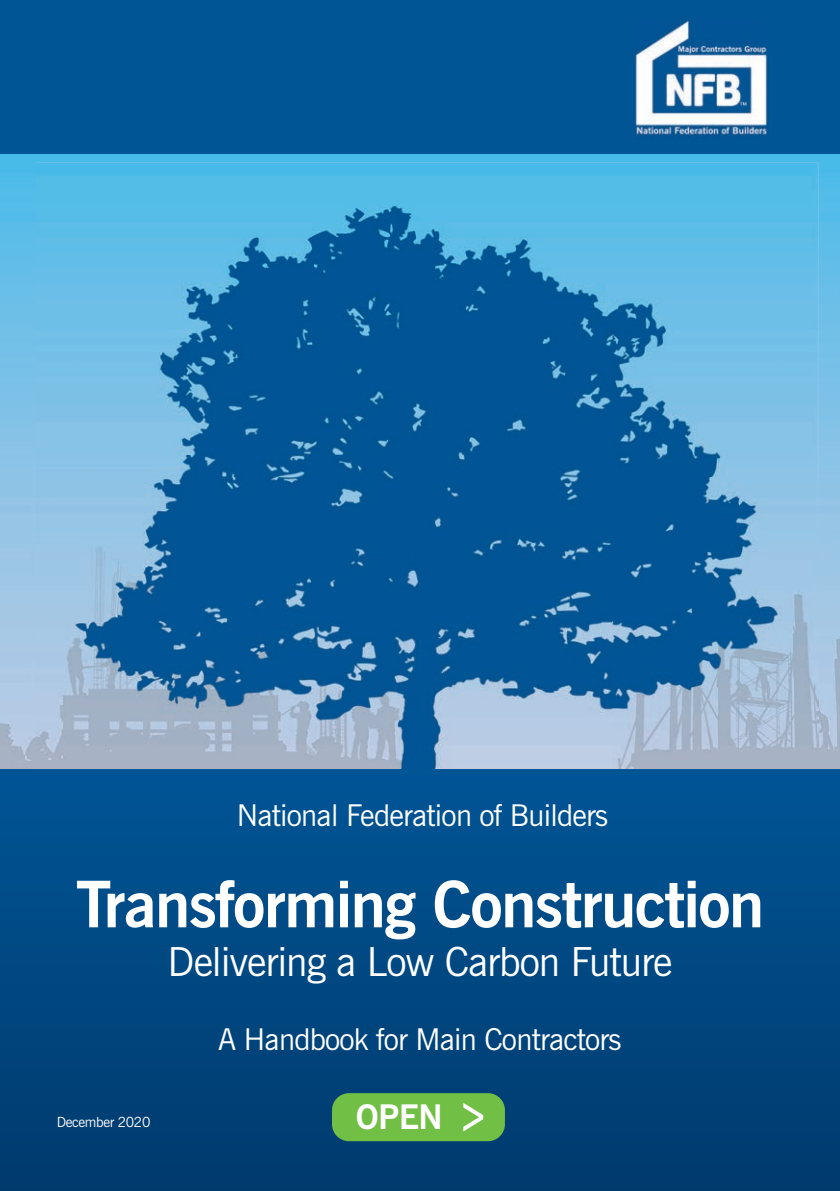
<style>
.page{position:relative;width:840px;height:1191px;background:#fff}
.page>*{position:absolute;margin:0;border:0;box-sizing:border-box;transform-origin:0 0}
.t1{font:700 64px "News Gothic BT";letter-spacing:-.025em;color:#fff}
.t2{font:40px "News Gothic BT";letter-spacing:-.025em;color:#fff}
.t3{font:700 33.8px "News Gothic BT";color:#fff}
.t4{font:30px "News Gothic BT";letter-spacing:-.025em;color:#fff}
.t5{font:14px "News Gothic BT";letter-spacing:-.025em;color:#fff}
</style>
<div class="page">
<img style="left:0;top:153px;width:839px;height:325px">
<img style="left:818px;top:478px;width:21px;height:292px">
<img style="left:0;top:456px;width:36px;height:314px">
<img style="left:36px;top:162px;width:782px;height:608px">
<img style="left:612px;top:478px;width:206px;height:292px">
<img style="left:36px;top:456px;width:384px;height:314px">
<div style="left:0;top:0;width:839px;height:153px;background:#005595"></div>
<img style="left:635px;top:20px;width:133px;height:120px">
<div style="left:0;top:770px;width:839px;height:421px;background:linear-gradient(to bottom,#005596,#003a6d)"></div>
<div style="left:332px;top:1093px;width:172px;height:48px;background:#71bf44;border-radius:17px"></div>
<svg style="left:463px;top:1103px;width:35px;height:53px"></svg>
<p class="t4" style="left:236px;top:804px;width:373px">National Federation of Builders</p>
<p class="t1" style="left:76px;top:880px;width:689px">Transforming Construction</p>
<p class="t2" style="left:167px;top:947px;width:506px">Delivering a Low Carbon Future</p>
<p class="t5" style="left:57px;top:1116px;width:95px">December 2020</p>
<p class="t4" style="left:218px;top:1028px;width:404px">A Handbook for Main Contractors</p>
<p class="t3" style="left:356px;top:1104px;width:88px">OPEN</p>
</div>
